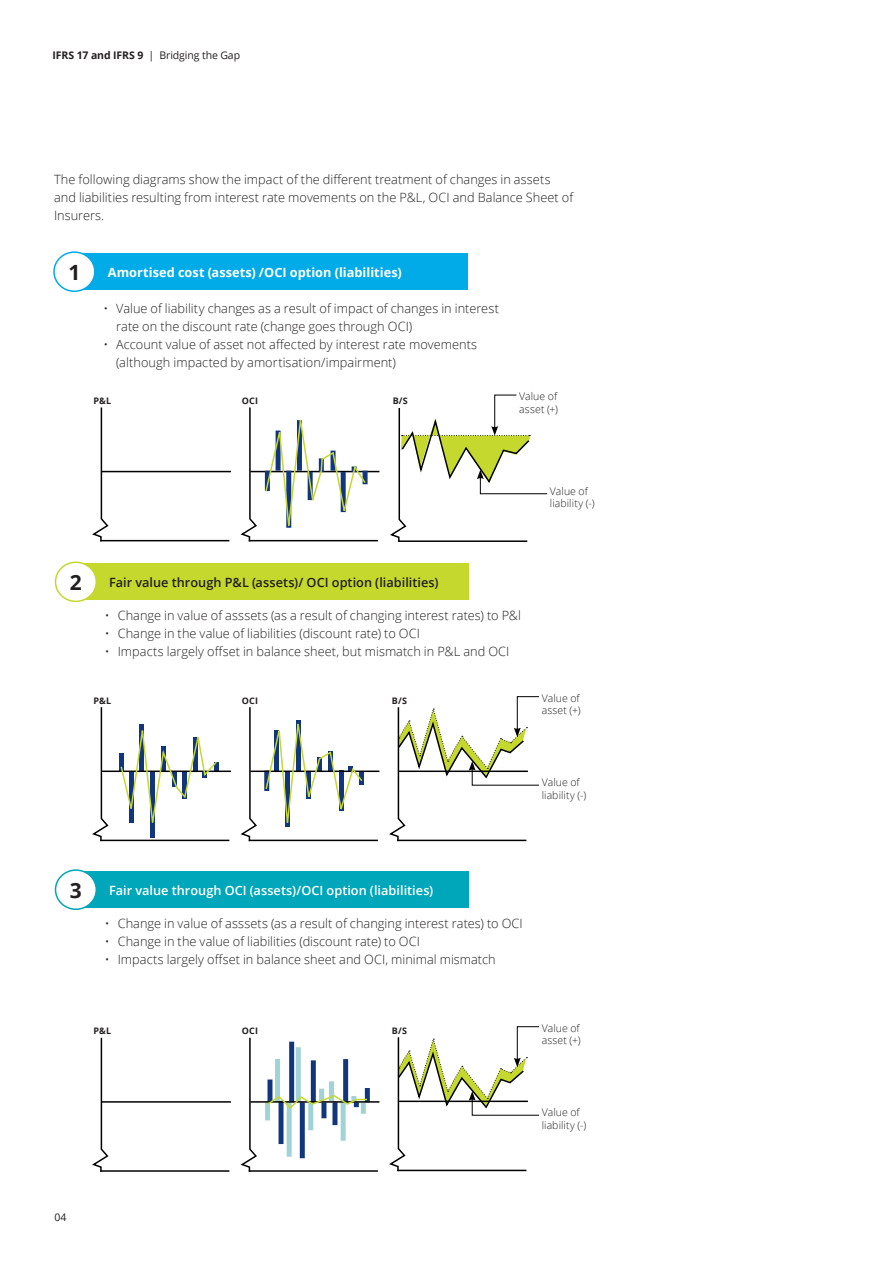
<style>
.page{position:relative;width:893px;height:1263px;background:#fff}
.page>*{position:absolute;margin:0;border:0;box-sizing:border-box;transform-origin:0 0}
.t1{font:700 21px "Open Sans";color:#231f20}
.t2{font:300 12.75px/18px "Open Sans";letter-spacing:.005em;color:#231f20}
.t3{font:600 12.75px "Open Sans";color:#231f20}
.t4{font:600 12.75px "Open Sans";letter-spacing:.005em;color:#fff}
.t5{font:700 12.75px "Open Sans";letter-spacing:.005em;color:#fff}
.t6{font:300 10.5px/12.6px "Open Sans";letter-spacing:.01em;color:#231f20}
.t7{font:10.5px "Open Sans";letter-spacing:-.01em;color:#231f20}
.t8{font:700 9px "Open Sans";letter-spacing:.02em;color:#231f20}
.s1{font-weight:700}
</style>
<div class="page">
<div style="left:75px;top:254px;width:393px;height:36px;background:#00abe7"></div>
<div style="left:54px;top:252px;width:41px;height:39px;background:#fff;border-radius:50%"></div>
<div style="left:53px;top:251px;width:43px;height:41px;border:2px solid #00abe7;border-radius:50%"></div>
<div style="left:77px;top:564px;width:392px;height:36px;background:#c4d82d"></div>
<div style="left:55px;top:562px;width:41px;height:39px;background:#fff;border-radius:50%"></div>
<div style="left:55px;top:561px;width:42px;height:41px;border:2px solid #c4d82d;border-radius:50%"></div>
<div style="left:77px;top:871px;width:392px;height:37px;background:#00a6b9"></div>
<div style="left:55px;top:870px;width:41px;height:39px;background:#fff;border-radius:50%"></div>
<div style="left:55px;top:869px;width:42px;height:41px;border:2px solid #00a6b9;border-radius:50%"></div>
<svg style="left:92px;top:707px;width:18px;height:135px"></svg>
<hr style="left:100px;top:840px;width:129px;height:1px;background:#010101">
<div style="left:214px;top:762px;width:5px;height:9px;background:#11367e"></div>
<div style="left:150px;top:771px;width:5px;height:66px;background:#11367e"></div>
<svg style="left:240px;top:707px;width:18px;height:135px"></svg>
<hr style="left:249px;top:840px;width:129px;height:1px;background:#010101">
<svg style="left:92px;top:407px;width:18px;height:135px"></svg>
<hr style="left:102px;top:471px;width:129px;height:1px;background:#010101">
<hr style="left:100px;top:540px;width:129px;height:1px;background:#010101">
<svg style="left:240px;top:407px;width:18px;height:135px"></svg>
<hr style="left:250px;top:471px;width:129px;height:1px;background:#010101">
<hr style="left:249px;top:540px;width:129px;height:1px;background:#010101">
<svg style="left:92px;top:1037px;width:17px;height:133px"></svg>
<hr style="left:102px;top:1101px;width:129px;height:2px;background:#010101">
<hr style="left:100px;top:1170px;width:129px;height:2px;background:#010101">
<svg style="left:240px;top:1037px;width:17px;height:135px"></svg>
<hr style="left:249px;top:1170px;width:129px;height:2px;background:#010101">
<hr style="left:250px;top:1101px;width:129px;height:2px;background:#010101">
<svg style="left:265px;top:1042px;width:105px;height:116px"></svg>
<hr style="left:250px;top:770px;width:129px;height:2px;background:#010101">
<svg style="left:264px;top:720px;width:100px;height:107px"></svg>
<hr style="left:102px;top:770px;width:129px;height:2px;background:#010101">
<svg style="left:119px;top:724px;width:99px;height:99px"></svg>
<svg style="left:264px;top:420px;width:104px;height:120px"></svg>
<svg style="left:390px;top:394px;width:158px;height:148px"></svg>
<svg style="left:389px;top:696px;width:150px;height:146px"></svg>
<svg style="left:389px;top:1026px;width:150px;height:146px"></svg>
<p class="t7" style="left:53px;top:48px;width:189px"><span class="s1">IFRS 17 and IFRS 9</span> | Bridging the Gap</p>
<p class="t2" style="left:54px;top:170px;width:521px">The following diagrams show the impact of the different treatment of changes in assets and liabilities resulting from interest rate movements on the P&amp;L, OCI and Balance Sheet of<br>Insurers.</p>
<h1 class="t1" style="left:68px;top:258px;width:13px">1</h1>
<p class="t5" style="left:108px;top:264px;width:296px">Amortised cost (assets) /OCI option (liabilities)</p>
<p class="t2" style="left:116px;top:299px;width:384px;text-indent:-13px">• Value of liability changes as a result of impact of changes in interest rate on the discount rate (change goes through OCI)</p>
<p class="t2" style="left:116px;top:335px;width:363px;text-indent:-13px">• Account value of asset not affected by interest rate movements (although impacted by amortisation/impairment)</p>
<p class="t8" style="left:93px;top:394px;width:19px">P&amp;L</p>
<p class="t8" style="left:242px;top:394px;width:18px">OCI</p>
<p class="t8" style="left:393px;top:395px;width:17px">B/S</p>
<p class="t6" style="left:519px;top:390px;width:40px">Value of asset (+)</p>
<p class="t6" style="left:550px;top:484px;width:46px">Value of liability (-)</p>
<h1 class="t1" style="left:70px;top:568px;width:13px">2</h1>
<p class="t3" style="left:109px;top:574px;width:331px">Fair value through P&amp;L (assets)/ OCI option (liabilities)</p>
<p class="t2" style="left:105px;top:606px;width:418px">• Change in value of asssets (as a result of changing interest rates) to P&amp;l</p>
<p class="t2" style="left:105px;top:624px;width:316px">• Change in the value of liabilities (discount rate) to OCI</p>
<p class="t2" style="left:105px;top:642px;width:406px">• Impacts largely offset in balance sheet, but mismatch in P&amp;L and OCI</p>
<p class="t8" style="left:93px;top:694px;width:19px">P&amp;L</p>
<p class="t8" style="left:242px;top:694px;width:18px">OCI</p>
<p class="t8" style="left:392px;top:694px;width:17px">B/S</p>
<p class="t6" style="left:542px;top:691px;width:40px">Value of asset (+)</p>
<p class="t6" style="left:542px;top:776px;width:46px">Value of liability (-)</p>
<h1 class="t1" style="left:70px;top:875px;width:13px">3</h1>
<p class="t4" style="left:109px;top:882px;width:326px">Fair value through OCI (assets)/OCI option (liabilities)</p>
<p class="t2" style="left:105px;top:914px;width:419px">• Change in value of asssets (as a result of changing interest rates) to OCI</p>
<p class="t2" style="left:105px;top:932px;width:316px">• Change in the value of liabilities (discount rate) to OCI</p>
<p class="t2" style="left:105px;top:950px;width:392px">• Impacts largely offset in balance sheet and OCI, minimal mismatch</p>
<p class="t8" style="left:93px;top:1024px;width:19px">P&amp;L</p>
<p class="t8" style="left:242px;top:1024px;width:18px">OCI</p>
<p class="t8" style="left:392px;top:1024px;width:17px">B/S</p>
<p class="t6" style="left:542px;top:1021px;width:40px">Value of asset (+)</p>
<p class="t6" style="left:542px;top:1106px;width:46px">Value of liability (-)</p>
<p class="t7" style="left:55px;top:1210px;width:13px">04</p>
</div>
